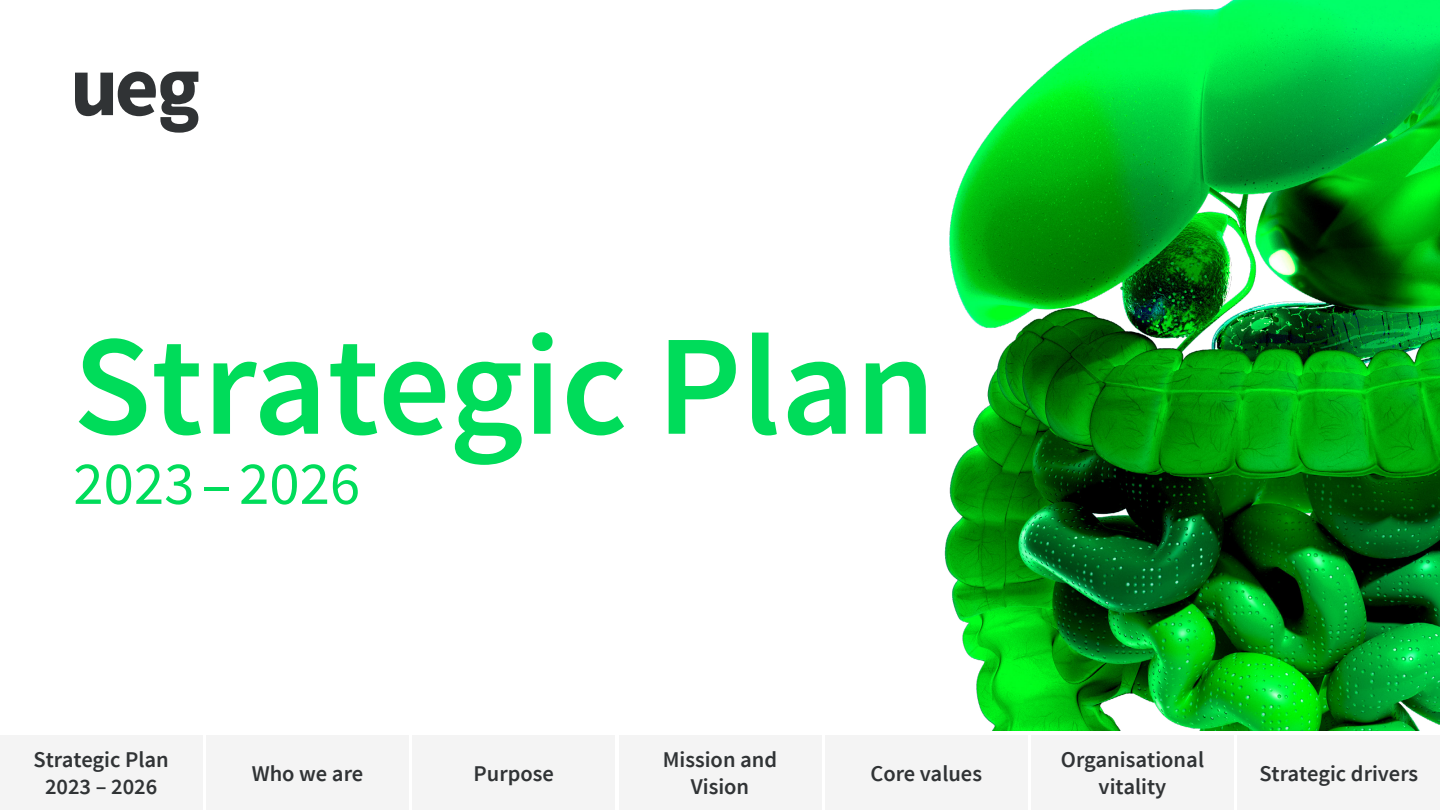
<style>
.page{position:relative;width:1440px;height:810px;background:#fff}
.page>*{position:absolute;margin:0;border:0;box-sizing:border-box;transform-origin:0 0}
.t1{font:600 143.32px "Source Sans Pro";color:#00dc5a}
.t2{font:60.97px "Source Sans Pro";color:#00dc5a}
.t3{font:600 22.5px/27px "Source Sans Pro";color:#303335;text-align:center}
</style>
<div class="page">
<img style="left:944px;top:0;width:496px;height:731px">
<svg style="left:75px;top:72px;width:123px;height:61px"></svg>
<div style="left:206px;top:735px;width:203px;height:75px;background:#f4f4f4"></div>
<div style="left:413px;top:735px;width:202px;height:75px;background:#f4f4f4"></div>
<div style="left:619px;top:735px;width:202px;height:75px;background:#f4f4f4"></div>
<div style="left:825px;top:735px;width:202px;height:75px;background:#f4f4f4"></div>
<div style="left:1031px;top:735px;width:203px;height:75px;background:#f4f4f4"></div>
<div style="left:1238px;top:735px;width:202px;height:75px;background:#f4f4f4"></div>
<div style="left:0;top:735px;width:202px;height:75px;background:#f4f4f4"></div>
<h1 class="t1" style="left:73px;top:296px;width:864px">Strategic Plan</h1>
<h2 class="t2" style="left:73px;top:446px;width:288px">2023 – 2026</h2>
<p class="t3" style="left:34px;top:747px;width:137px">Strategic Plan<br>2023 – 2026</p>
<p class="t3" style="left:252px;top:761px;width:113px">Who we are</p>
<p class="t3" style="left:474px;top:761px;width:82px">Purpose</p>
<p class="t3" style="left:663px;top:747px;width:116px">Mission and<br>Vision</p>
<p class="t3" style="left:870px;top:761px;width:113px">Core values</p>
<p class="t3" style="left:1061px;top:747px;width:145px">Organisational vitality</p>
<p class="t3" style="left:1259px;top:761px;width:160px">Strategic drivers</p>
</div>
